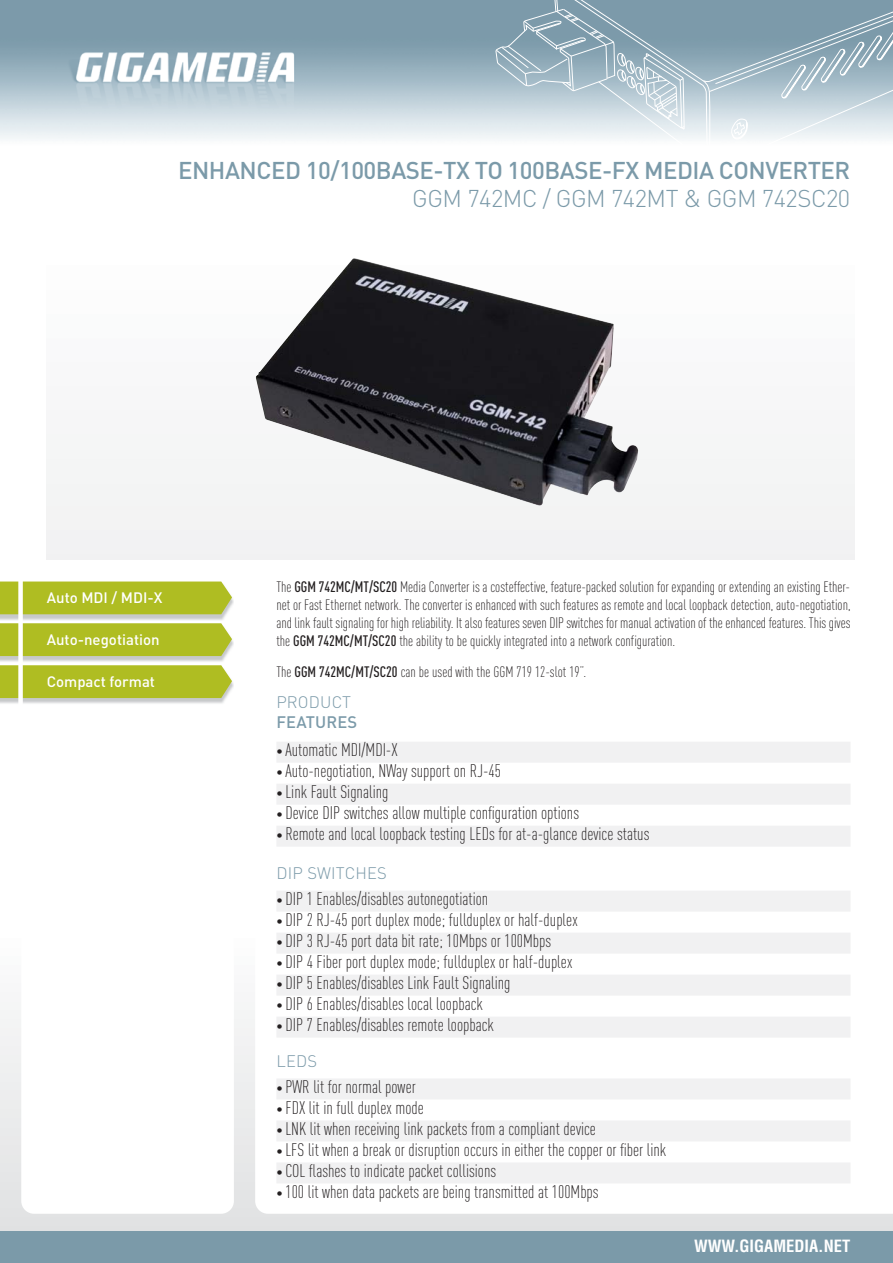
<style>
.page{position:relative;width:893px;height:1263px;background:#fff}
.page>*{position:absolute;margin:0;border:0;box-sizing:border-box;transform-origin:0 0}
.t1{font:500 24px "DIN";letter-spacing:-.02em;color:#7b9aa9}
.t2{font:300 24px "DIN";letter-spacing:-.02em;color:#7b9aa9}
.t3{font:300 condensed 18px "DINOT";color:#231f20}
.t4{font:300 16.5px "DIN";letter-spacing:.01em;color:#7b9aa9}
.t5{font:700 condensed 16.5px "Helvetica";color:#fff}
.t6{font:500 16.5px "DIN";letter-spacing:.01em;color:#7b9aa9}
.t7{font:300 condensed 15px/18px "DINOT";color:#231f20;text-align:justify}
.t8{font:500 15px "DIN";color:#fff}
.s1{font-weight:500}
.s2{font-size:13.5px}
</style>
<div class="page">
<svg style="left:0;top:1010px;width:892px;height:221px;background:#e4e5e6"></svg>
<div style="left:0;top:1231px;width:892px;height:32px;background:#7b9aa9"></div>
<img style="left:0;top:0;width:496px;height:139px">
<svg style="left:255px;top:1010px;width:637px;height:204px"></svg>
<div style="left:21px;top:267px;width:213px;height:947px;background:#fff;border-radius:13px"></div>
<svg style="left:496px;top:0;width:396px;height:139px;background:#aabec9"></svg>
<div style="left:276px;top:742px;width:574px;height:21px;background:#f1f1f2"></div>
<div style="left:276px;top:784px;width:574px;height:21px;background:#f1f1f2"></div>
<div style="left:276px;top:826px;width:574px;height:21px;background:#f1f1f2"></div>
<div style="left:276px;top:891px;width:574px;height:21px;background:#f1f1f2"></div>
<div style="left:276px;top:933px;width:574px;height:21px;background:#f1f1f2"></div>
<div style="left:276px;top:975px;width:574px;height:21px;background:#f1f1f2"></div>
<div style="left:276px;top:1017px;width:574px;height:21px;background:#f1f1f2"></div>
<div style="left:276px;top:1078px;width:574px;height:21px;background:#f1f1f2"></div>
<div style="left:276px;top:1120px;width:574px;height:21px;background:#f1f1f2"></div>
<div style="left:276px;top:1162px;width:574px;height:21px;background:#f1f1f2"></div>
<img style="left:0;top:581px;width:234px;height:39px">
<div style="left:0;top:582px;width:232px;height:32px;background:#afbd22"></div>
<img style="left:0;top:656px;width:226px;height:6px">
<div style="left:0;top:623px;width:234px;height:33px;background:#afbd22"></div>
<div style="left:47px;top:256px;width:808px;height:304px;background:#f6f6f7"></div>
<img style="left:0;top:698px;width:226px;height:6px">
<div style="left:0;top:665px;width:234px;height:33px;background:#afbd22"></div>
<img style="left:256px;top:258px;width:382px;height:248px">
<div style="left:18px;top:567px;width:5px;height:233px;background:#fff"></div>
<h1 class="t1" style="left:178px;top:162px;width:674px">ENHANCED 10/100BASE-TX TO 100BASE-FX MEDIA CONVERTER</h1>
<h1 class="t2" style="left:412px;top:190px;width:439px">GGM 742MC / GGM 742MT &amp; GGM 742SC20</h1>
<p class="t8" style="left:47px;top:592px;width:117px">Auto MDI / MDI-X</p>
<p class="t8" style="left:47px;top:634px;width:114px">Auto-negotiation</p>
<p class="t8" style="left:47px;top:676px;width:110px">Compact format</p>
<p class="t7" style="left:276px;top:580px;width:576px">The <span class="s1">GGM 742MC/MT/SC20</span> Media Converter is a costeffective, feature-packed solution for expanding or extending an existing Ether&shy;net or Fast Ethernet network. The converter is enhanced with such features as remote and local loopback detection, auto-negotiation, and link fault signaling for high reliability. It also features seven DIP switches for manual activation of the enhanced features. This gives the <span class="s1">GGM 742MC/MT/SC20</span> the ability to be quickly integrated into a network configuration.</p>
<p class="t7" style="left:276px;top:664px;width:311px">The <span class="s1">GGM 742MC/MT/SC20</span> can be used with the GGM 719 12-slot 19”.</p>
<p class="t4" style="left:276px;top:697px;width:76px">PRODUCT</p>
<p class="t6" style="left:276px;top:717px;width:82px">FEATURES</p>
<p class="t3" style="left:276px;top:743px;width:123px"><span class="s2">•</span> Automatic MDI/MDI-X</p>
<p class="t3" style="left:276px;top:764px;width:226px"><span class="s2">•</span> Auto-negotiation, NWay support on RJ-45</p>
<p class="t3" style="left:276px;top:785px;width:114px"><span class="s2">•</span> Link Fault Signaling</p>
<p class="t3" style="left:276px;top:806px;width:304px"><span class="s2">•</span> Device DIP switches allow multiple configuration options</p>
<p class="t3" style="left:276px;top:827px;width:374px"><span class="s2">•</span> Remote and local loopback testing LEDs for at-a-glance device status</p>
<p class="t4" style="left:276px;top:867px;width:112px">DIP SWITCHES</p>
<p class="t3" style="left:276px;top:892px;width:213px"><span class="s2">•</span> DIP 1 Enables/disables autonegotiation</p>
<p class="t3" style="left:276px;top:913px;width:303px"><span class="s2">•</span> DIP 2 RJ-45 port duplex mode; fullduplex or half-duplex</p>
<p class="t3" style="left:276px;top:934px;width:276px"><span class="s2">•</span> DIP 3 RJ-45 port data bit rate; 10Mbps or 100Mbps</p>
<p class="t3" style="left:276px;top:955px;width:297px"><span class="s2">•</span> DIP 4 Fiber port duplex mode; fullduplex or half-duplex</p>
<p class="t3" style="left:276px;top:976px;width:236px"><span class="s2">•</span> DIP 5 Enables/disables Link Fault Signaling</p>
<p class="t3" style="left:276px;top:997px;width:208px"><span class="s2">•</span> DIP 6 Enables/disables local loopback</p>
<p class="t3" style="left:276px;top:1018px;width:219px"><span class="s2">•</span> DIP 7 Enables/disables remote loopback</p>
<p class="t4" style="left:276px;top:1055px;width:42px">LEDS</p>
<p class="t3" style="left:276px;top:1080px;width:141px"><span class="s2">•</span> PWR lit for normal power</p>
<p class="t3" style="left:276px;top:1101px;width:149px"><span class="s2">•</span> FDX lit in full duplex mode</p>
<p class="t3" style="left:276px;top:1122px;width:321px"><span class="s2">•</span> LNK lit when receiving link packets from a compliant device</p>
<p class="t3" style="left:276px;top:1143px;width:391px"><span class="s2">•</span> LFS lit when a break or disruption occurs in either the copper or fiber link</p>
<p class="t3" style="left:276px;top:1164px;width:221px"><span class="s2">•</span> COL flashes to indicate packet collisions</p>
<p class="t3" style="left:276px;top:1185px;width:324px"><span class="s2">•</span> 100 lit when data packets are being transmitted at 100Mbps</p>
<p class="t5" style="left:694px;top:1239px;width:158px">WWW.GIGAMEDIA.NET</p>
</div>
